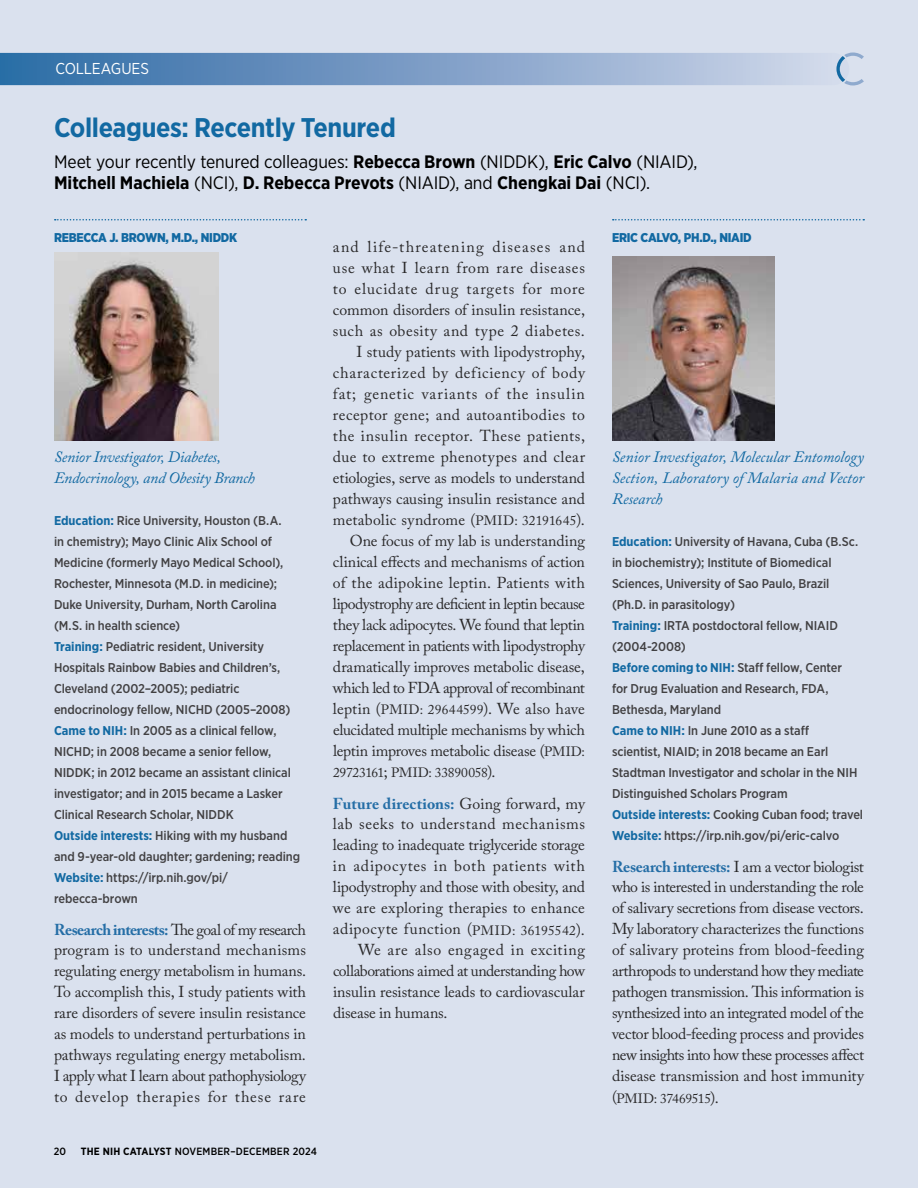
<style>
.page{position:relative;width:918px;height:1188px;background:#dae1ee}
.page>*{position:absolute;margin:0;border:0;box-sizing:border-box;transform-origin:0 0}
.t1{font:700 27px "Gotham Narrow";letter-spacing:-.015em;color:#1269a2}
.t2{font:18px/21px "Gotham Narrow";letter-spacing:-.005em;color:#000}
.t3{font:15.75px/21px "Adobe Caslon Pro";letter-spacing:.005em;color:#292829;text-align:justify}
.t4{font:italic 15.75px/21px "Adobe Caslon Pro";letter-spacing:-.01em;color:#1269a2}
.t5{font:15.75px "Adobe Caslon Pro";letter-spacing:.035em;color:#292829}
.t6{font:15.75px "Adobe Caslon Pro";letter-spacing:-.015em;color:#292829}
.t7{font:15.75px "Adobe Caslon Pro";letter-spacing:-.03em;color:#292829}
.t8{font:700 15.75px "Adobe Caslon Pro";letter-spacing:.005em;color:#256ea6}
.t9{font:15.75px "Adobe Caslon Pro";letter-spacing:.045em;color:#292829}
.t10{font:15.75px "Adobe Caslon Pro";letter-spacing:.04em;color:#292829}
.t11{font:15.75px "Gotham Narrow";letter-spacing:-.005em;color:#fff}
.t12{font:13.5px "Adobe Caslon Pro";letter-spacing:-.015em;color:#292829}
.t13{font:500 12.75px/21px "Gotham Narrow";letter-spacing:-.005em;color:#414042}
.t14{font:900 12.75px "Gotham Narrow";letter-spacing:-.02em;color:#1269a2}
.t15{font:500 10.5px "Gotham Narrow";letter-spacing:.02em;color:#000}
.s1{font-weight:700}
.s2{font-weight:700;color:#1269a2}
.s3{font-weight:700;color:#256ea6}
.s4{font-size:13.5px}
.s5{font-size:15.75px}
.s6{font-weight:400;color:#292829}
</style>
<div class="page">
<svg style="left:55px;top:219px;width:251px;height:1px"></svg>
<svg style="left:613px;top:219px;width:251px;height:1px"></svg>
<img style="left:54px;top:252px;width:165px;height:189px">
<svg style="left:0;top:53px;width:864px;height:32px;background:#7fa0c7"></svg>
<img style="left:612px;top:257px;width:163px;height:184px">
<p class="t11" style="left:56px;top:58px;width:95px">COLLEAGUES</p>
<h1 class="t1" style="left:54px;top:110px;width:343px">Colleagues: Recently Tenured</h1>
<p class="t2" style="left:54px;top:151px;width:645px">Meet your recently tenured colleagues: <span class="s1">Rebecca Brown</span> (NIDDK), <span class="s1">Eric Calvo</span> (NIAID),<br><span class="s1">Mitchell Machiela</span> (NCI), <span class="s1">D. Rebecca Prevots</span> (NIAID), and <span class="s1">Chengkai Dai</span> (NCI).</p>
<p class="t14" style="left:54px;top:229px;width:185px">REBECCA J. BROWN, M.D., NIDDK</p>
<p class="t4" style="left:54px;top:446px;width:202px">Senior Investigator, Diabetes,<br>Endocrinology, and Obesity Branch</p>
<p class="t13" style="left:54px;top:510px;width:248px"><span class="s2">Education:</span> Rice University, Houston (B.A.<br>in chemistry); Mayo Clinic Alix School of Medicine (formerly Mayo Medical School), Rochester, Minnesota (M.D. in medicine); Duke University, Durham, North Carolina (M.S. in health science)<br><span class="s2">Training:</span> Pediatric resident, University Hospitals Rainbow Babies and Children’s, Cleveland (2002–2005); pediatric endocrinology fellow, NICHD (2005–2008)<br><span class="s2">Came to NIH:</span> In 2005 as a clinical fellow, NICHD; in 2008 became a senior fellow, NIDDK; in 2012 became an assistant clinical investigator; and in 2015 became a Lasker Clinical Research Scholar, NIDDK<br><span class="s2">Outside interests:</span> Hiking with my husband and 9-year-old daughter; gardening; reading <span class="s2">Website:</span> https://irp.nih.gov/pi/ rebecca-brown</p>
<p class="t3" style="left:54px;top:919px;width:254px"><span class="s3">Research interests:</span> The goal of my research program is to understand mechanisms regulating energy metabolism in humans.<br>To accomplish this, I study patients with rare disorders of severe insulin resistance as models to understand perturbations in pathways regulating energy metabolism.<br>I apply what I learn about pathophysiology to develop therapies for these rare</p>
<p class="t3" style="left:333px;top:236px;width:254px;text-align:right">and life-threatening diseases and use what I learn from rare diseases to elucidate drug targets for more common disorders of insulin resistance, such as obesity and type 2 diabetes.<br>I study patients with lipodystrophy, characterized by deficiency of body fat; genetic variants of the insulin receptor gene; and autoantibodies to the insulin receptor. These patients, due to extreme phenotypes and clear etiologies, serve as models to understand pathways causing insulin resistance and metabolic syndrome (<span class="s4">PMID: 32191645</span>).<br>One focus of my lab is understanding clinical effects and mechanisms of action of the adipokine leptin. Patients with lipodystrophy are deficient in leptin because they lack adipocytes. We found that leptin replacement in patients with lipodystrophy dramatically improves metabolic disease, which led to FDA approval of recombinant leptin (<span class="s4">PMID: 29644599</span>). We also have elucidated multiple mechanisms by which leptin improves metabolic disease (<span class="s4">PMID:</span></p>
<p class="t12" style="left:333px;top:764px;width:164px">29723161<span class="s5">;</span> PMID: 33890058<span class="s5">).</span></p>
<p class="t8" style="left:333px;top:794px;width:253px">Future directions: <span class="s6">Going forward, my</span></p>
<p class="t5" style="left:333px;top:815px;width:253px">lab seeks to understand mechanisms</p>
<p class="t3" style="left:333px;top:835px;width:253px">leading to inadequate triglyceride storage</p>
<p class="t9" style="left:333px;top:857px;width:254px">in adipocytes in both patients with</p>
<p class="t6" style="left:333px;top:878px;width:254px">lipodystrophy and those with obesity, and</p>
<p class="t3" style="left:333px;top:898px;width:253px">we are exploring therapies to enhance</p>
<p class="t5" style="left:333px;top:920px;width:254px">adipocyte function (<span class="s4">PMID: 36195542</span>).</p>
<p class="t10" style="left:358px;top:941px;width:228px">We are also engaged in exciting</p>
<p class="t7" style="left:333px;top:962px;width:253px">collaborations aimed at understanding how</p>
<p class="t3" style="left:333px;top:982px;width:254px">insulin resistance leads to cardiovascular</p>
<p class="t6" style="left:333px;top:1004px;width:116px">disease in humans.</p>
<p class="t15" style="left:54px;top:1145px;width:14px">20</p>
<p class="t15" style="left:81px;top:1145px;width:238px"><span class="s1">THE NIH CATALYST</span> NOVEMBER–DECEMBER 2024</p>
<p class="t14" style="left:612px;top:229px;width:141px">ERIC CALVO, PH.D., NIAID</p>
<p class="t4" style="left:612px;top:446px;width:254px;text-align:justify">Senior Investigator, Molecular Entomology Section, Laboratory of Malaria and Vector Research</p>
<p class="t13" style="left:612px;top:531px;width:253px"><span class="s2">Education:</span> University of Havana, Cuba (B.Sc. in biochemistry); Institute of Biomedical Sciences, University of Sao Paulo, Brazil (Ph.D. in parasitology)<br><span class="s2">Training:</span> IRTA postdoctoral fellow, NIAID (2004-2008)<br><span class="s2">Before coming to NIH:</span> Staff fellow, Center<br>for Drug Evaluation and Research, FDA, Bethesda, Maryland<br><span class="s2">Came to NIH:</span> In June 2010 as a staff<br>scientist, NIAID; in 2018 became an Earl Stadtman Investigator and scholar in the NIH Distinguished Scholars Program<br><span class="s2">Outside interests:</span> Cooking Cuban food; travel <span class="s2">Website:</span> https://irp.nih.gov/pi/eric-calvo</p>
<p class="t3" style="left:612px;top:856px;width:254px"><span class="s3">Research interests:</span> I am a vector biologist who is interested in understanding the role of salivary secretions from disease vectors.<br>My laboratory characterizes the functions of salivary proteins from blood-feeding arthropods to understand how they mediate pathogen transmission. This information is synthesized into an integrated model of the vector blood-feeding process and provides new insights into how these processes affect disease transmission and host immunity</p>
<p class="t12" style="left:612px;top:1090px;width:108px"><span class="s5">(</span>PMID: 37469515<span class="s5">).</span></p>
</div>
